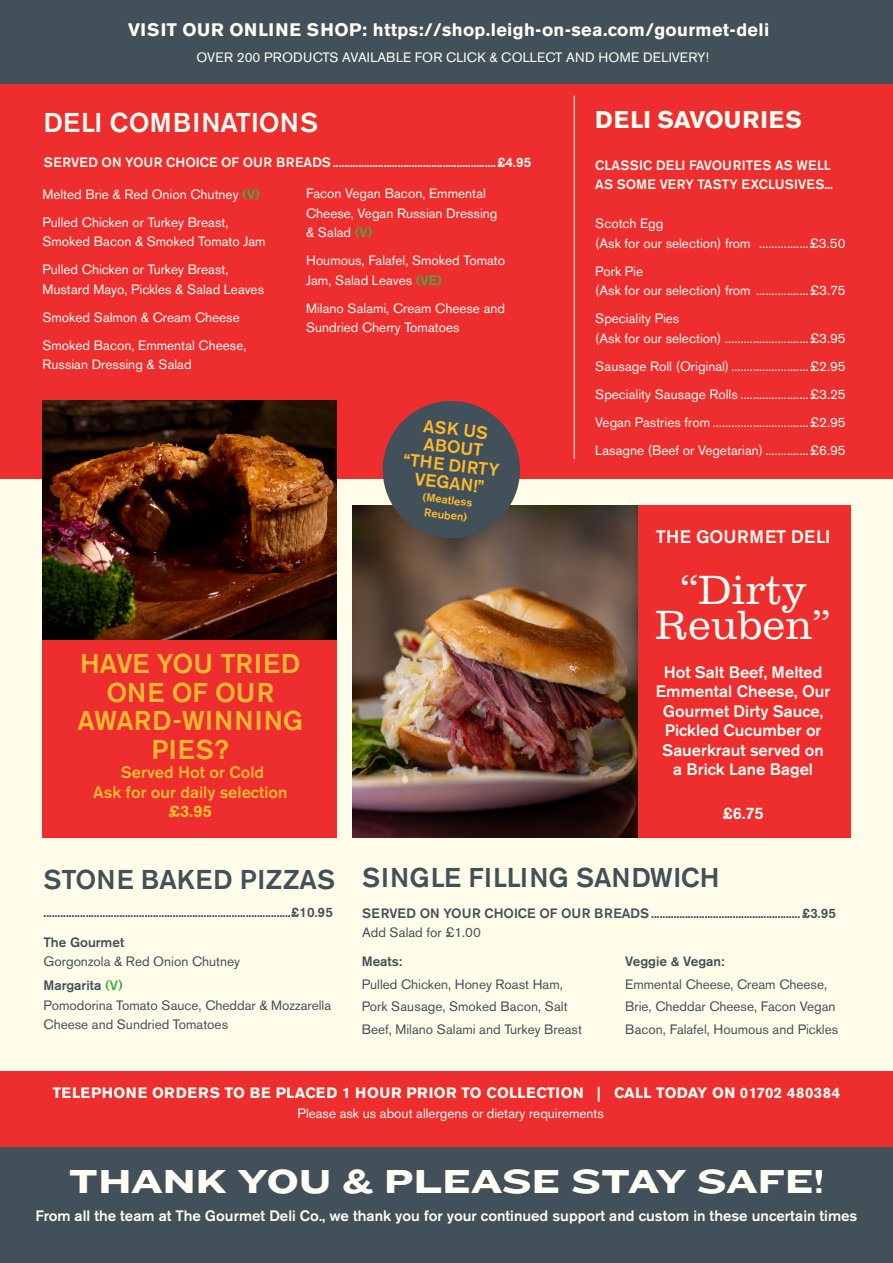
<style>
.page{position:relative;width:893px;height:1263px;background:#fffde9}
.page>*{position:absolute;margin:0;border:0;box-sizing:border-box;transform-origin:0 0}
.t1{font:300 42px "Clarendon BT";color:#fffef4}
.t2{font:34.5px "Knockout HTF54 Sumo";color:#fffef4}
.t3{font:500 27px "Akzidenz Grotesk BE";color:#425159}
.t4{font:500 27px/28.5px "Akzidenz Grotesk BE";letter-spacing:.04em;color:#fdb931;text-align:center}
.t5{font:500 27px "Akzidenz Grotesk BE";color:#fffef4}
.t6{font:500 27px "Akzidenz Grotesk BE";color:#fdb931}
.t7{font:500 27px "Akzidenz Grotesk BE";letter-spacing:.02em;color:#fdb931}
.t8{font:700 24px "Akzidenz Grotesk BE";letter-spacing:.04em;color:#fffef4}
.t9{font:700 18px "Akzidenz Grotesk BE";letter-spacing:.02em;color:#fffef4}
.t10{font:500 18px "Akzidenz Grotesk BE";color:#fffef4}
.t11{font:500 17.55px "Akzidenz Grotesk BE";color:#fdb931}
.t12{font:500 16.5px/19.5px "Akzidenz Grotesk BE";color:#fffef4;text-align:center}
.t13{font:500 16.5px "Akzidenz Grotesk BE";color:#fdb931}
.t14{font:700 16.5px "Akzidenz Grotesk BE";color:#fdb931}
.t15{font:500 15px "Akzidenz Grotesk BE";color:#fffef4}
.t16{font:700 15px "Akzidenz Grotesk BE";letter-spacing:.02em;color:#fffef4}
.t17{font:13.5px/19.5px "Akzidenz Grotesk BE";color:#fffef4}
.t18{font:13.5px/22.5px "Akzidenz Grotesk BE";color:#425159}
.t19{font:500 13.5px "Akzidenz Grotesk BE";color:#425159}
.t20{font:500 13.5px/19.5px "Akzidenz Grotesk BE";color:#fffef4}
.t21{font:500 11.25px/15px "Akzidenz Grotesk BE";color:#fdb931;text-align:center}
.s1{font-weight:500;color:#40ae49}
.s2{font-weight:500}
</style>
<div class="page">
<div style="left:0;top:84px;width:893px;height:395px;background:#ee2d2e"></div>
<hr style="left:574px;top:96px;width:1px;height:363px;background:#fffef4">
<div style="left:0;top:1137px;width:893px;height:126px;background:#425159"></div>
<img style="left:353px;top:505px;width:285px;height:333px">
<div style="left:638px;top:505px;width:212px;height:333px;background:#ee2d2e"></div>
<div style="left:383px;top:401px;width:137px;height:137px;background:#425159;border-radius:50%"></div>
<div style="left:0;top:1071px;width:893px;height:76px;background:#ee2d2e"></div>
<div style="left:0;top:0;width:893px;height:84px;background:#425159"></div>
<img style="left:43px;top:400px;width:294px;height:240px">
<div style="left:43px;top:640px;width:294px;height:198px;background:#ee2d2e"></div>
<p class="t9" style="left:128px;top:19px;width:643px">VISIT OUR ONLINE SHOP: https://shop.leigh-on-sea.com/gourmet-deli</p>
<p class="t17" style="left:197px;top:48px;width:514px">OVER 200 PRODUCTS AVAILABLE FOR CLICK &amp; COLLECT AND HOME DELIVERY!</p>
<p class="t5" style="left:44px;top:106px;width:276px">DELI COMBINATIONS</p>
<p class="t20" style="left:44px;top:152px;width:489px">SERVED ON YOUR CHOICE OF OUR BREADS ..........................................................£4.95</p>
<p class="t17" style="left:43px;top:184px;width:219px">Melted Brie &amp; Red Onion Chutney <span class="s1">(V)</span></p>
<p class="t17" style="left:43px;top:212px;width:225px">Pulled Chicken or Turkey Breast,<br>Smoked Bacon &amp; Smoked Tomato Jam</p>
<p class="t17" style="left:43px;top:260px;width:223px">Pulled Chicken or Turkey Breast,<br>Mustard Mayo, Pickles &amp; Salad Leaves</p>
<p class="t17" style="left:43px;top:307px;width:199px">Smoked Salmon &amp; Cream Cheese</p>
<p class="t17" style="left:43px;top:335px;width:205px">Smoked Bacon, Emmental Cheese,<br>Russian Dressing &amp; Salad</p>
<p class="t17" style="left:306px;top:184px;width:193px">Facon Vegan Bacon, Emmental<br>Cheese, Vegan Russian Dressing &amp; Salad <span class="s1">(V)</span></p>
<p class="t17" style="left:306px;top:251px;width:200px">Houmous, Falafel, Smoked Tomato<br>Jam, Salad Leaves <span class="s1">(VE)</span></p>
<p class="t17" style="left:306px;top:298px;width:200px">Milano Salami, Cream Cheese and<br>Sundried Cherry Tomatoes</p>
<p class="t6" style="left:80px;top:647px;width:222px">HAVE YOU TRIED</p>
<p class="t7" style="left:106px;top:676px;width:169px">ONE OF OUR</p>
<p class="t4" style="left:77px;top:706px;width:227px">AWARD-WINNING<br>PIES?</p>
<p class="t13" style="left:121px;top:762px;width:145px">Served Hot or Cold</p>
<p class="t13" style="left:93px;top:782px;width:196px">Ask for our daily selection</p>
<p class="t14" style="left:169px;top:802px;width:45px">£3.95</p>
<p class="t11" style="left:425px;top:415px;width:66px;rotate:7deg">ASK US</p>
<p class="t11" style="left:425px;top:433px;width:61px;rotate:7deg">ABOUT</p>
<p class="t11" style="left:405px;top:448px;width:98px;rotate:7deg">“THE DIRTY</p>
<p class="t11" style="left:416px;top:468px;width:71px;rotate:7deg">VEGAN!”</p>
<p class="t21" style="left:424px;top:489px;width:51px;rotate:7deg">(Meatless<br>Reuben)</p>
<p class="t8" style="left:595px;top:105px;width:208px">DELI SAVOURIES</p>
<p class="t20" style="left:595px;top:155px;width:239px">CLASSIC DELI FAVOURITES AS WELL<br>AS SOME VERY TASTY EXCLUSIVES...</p>
<p class="t17" style="left:595px;top:214px;width:252px">Scotch Egg<br>(Ask for our selection) from ................£3.50</p>
<p class="t17" style="left:595px;top:261px;width:252px">Pork Pie<br>(Ask for our selection) from .................£3.75</p>
<p class="t17" style="left:595px;top:309px;width:252px">Speciality Pies<br>(Ask for our selection) ...........................£3.95</p>
<p class="t17" style="left:595px;top:356px;width:252px">Sausage Roll (Original) .........................£2.95</p>
<p class="t17" style="left:595px;top:384px;width:252px">Speciality Sausage Rolls ......................£3.25</p>
<p class="t17" style="left:595px;top:412px;width:252px">Vegan Pastries from ...............................£2.95</p>
<p class="t17" style="left:595px;top:440px;width:252px">Lasagne (Beef or Vegetarian) ..............£6.95</p>
<p class="t10" style="left:656px;top:525px;width:176px">THE GOURMET DELI</p>
<p class="t1" style="left:680px;top:565px;width:128px">“Dirty</p>
<p class="t1" style="left:655px;top:599px;width:177px">Reuben”</p>
<p class="t12" style="left:656px;top:662px;width:176px">Hot Salt Beef, Melted<br>Emmental Cheese, Our<br>Gourmet Dirty Sauce,<br>Pickled Cucumber or<br>Sauerkraut served on a Brick Lane Bagel</p>
<p class="t12" style="left:722px;top:803px;width:43px">£6.75</p>
<p class="t3" style="left:44px;top:863px;width:293px">STONE BAKED PIZZAS</p>
<p class="t19" style="left:44px;top:904px;width:291px">........................................................................................£10.95</p>
<p class="t18" style="left:44px;top:932px;width:198px;line-height:19.5px"><span class="s2">The Gourmet<br></span>Gorgonzola &amp; Red Onion Chutney</p>
<p class="t18" style="left:44px;top:976px;width:289px;line-height:19.5px"><span class="s2">Margarita</span> <span class="s1">(V)<br></span>Pomodorina Tomato Sauce, Cheddar &amp; Mozzarella<br>Cheese and Sundried Tomatoes</p>
<p class="t3" style="left:362px;top:861px;width:359px">SINGLE FILLING SANDWICH</p>
<p class="t19" style="left:362px;top:904px;width:476px">SERVED ON YOUR CHOICE OF OUR BREADS .....................................................£3.95</p>
<p class="t18" style="left:362px;top:921px;width:120px">Add Salad for £1.00</p>
<p class="t18" style="left:362px;top:950px;width:222px"><span class="s2">Meats:<br></span>Pulled Chicken, Honey Roast Ham,<br>Pork Sausage, Smoked Bacon, Salt<br>Beef, Milano Salami and Turkey Breast</p>
<p class="t18" style="left:625px;top:950px;width:214px"><span class="s2">Veggie &amp; Vegan:<br></span>Emmental Cheese, Cream Cheese,<br>Brie, Cheddar Cheese, Facon Vegan<br>Bacon, Falafel, Houmous and Pickles</p>
<p class="t16" style="left:53px;top:1084px;width:789px">TELEPHONE ORDERS TO BE PLACED 1 HOUR PRIOR TO COLLECTION | CALL TODAY ON 01702 480384</p>
<p class="t17" style="left:298px;top:1103px;width:308px">Please ask us about allergens or dietary requirements</p>
<p class="t2" style="left:69px;top:1162px;width:757px">THANK YOU &amp; PLEASE STAY SAFE!</p>
<p class="t15" style="left:36px;top:1206px;width:823px">From all the team at The Gourmet Deli Co., we thank you for your continued support and custom in these uncertain times</p>
</div>
